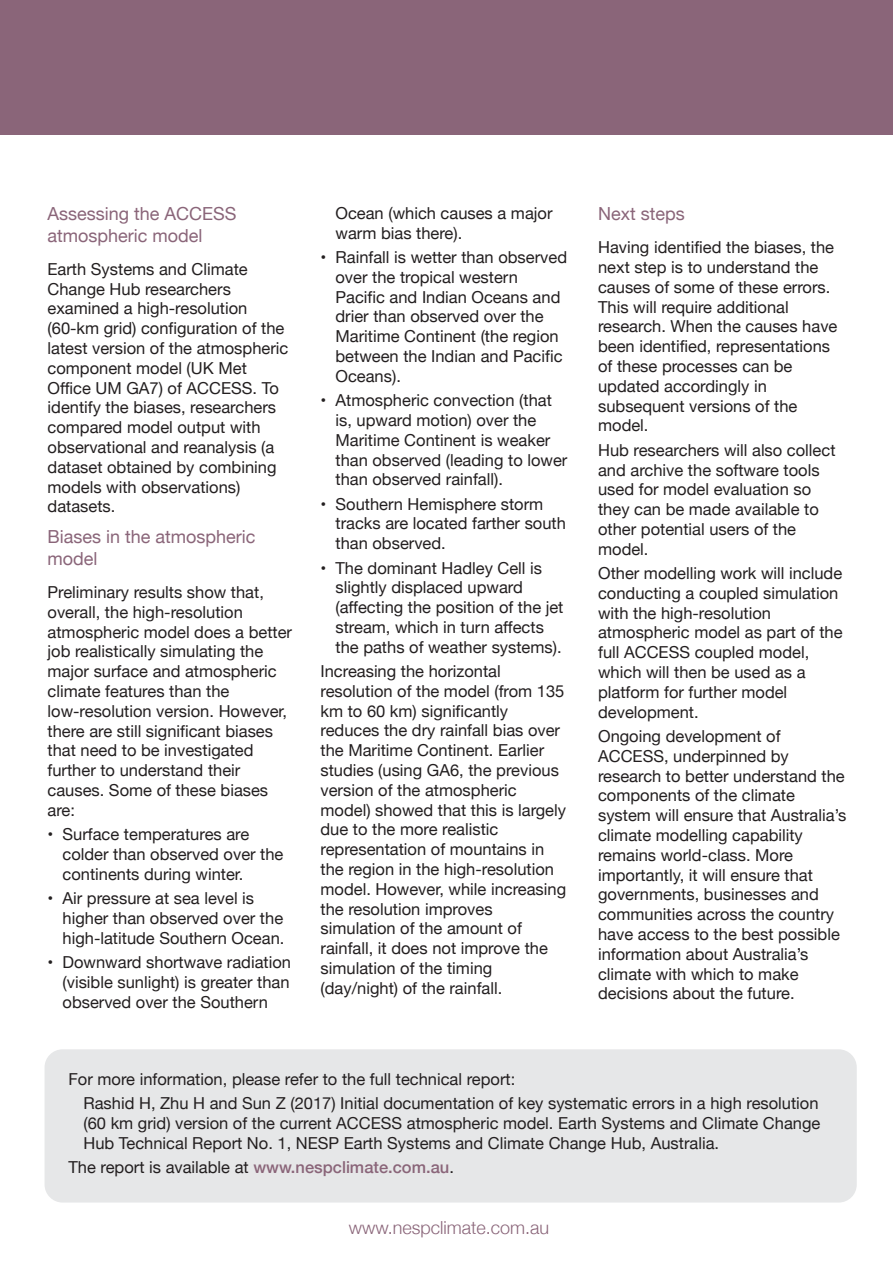
<style>
.page{position:relative;width:893px;height:1263px;background:#fff}
.page>*{position:absolute;margin:0;border:0;box-sizing:border-box;transform-origin:0 0}
.t1{font:18px/21.6px "Helvetica Neue";color:#8a6579}
.t2{font:300 18px "Helvetica Neue";color:#8a6579}
.t3{font:16.5px/19.8px "Helvetica Neue";color:#231f20}
.s1{font-weight:500;color:#8a6579}
</style>
<div class="page">
<div style="left:45px;top:1049px;width:812px;height:153px;background:#e6e7e8;border-radius:18px"></div>
<div style="left:0;top:0;width:893px;height:135px;background:#8a6579"></div>
<p class="t1" style="left:48px;top:204px;width:190px">Assessing the ACCESS atmospheric model</p>
<p class="t3" style="left:48px;top:260px;width:242px">Earth Systems and Climate<br>Change Hub researchers examined a high-resolution (60-km grid) configuration of the latest version of the atmospheric component model (UK Met<br>Office UM GA7) of ACCESS. To identify the biases, researchers compared model output with observational and reanalysis (a dataset obtained by combining models with observations) datasets.</p>
<p class="t1" style="left:48px;top:527px;width:210px">Biases in the atmospheric model</p>
<p class="t3" style="left:48px;top:583px;width:246px">Preliminary results show that, overall, the high-resolution atmospheric model does a better job realistically simulating the major surface and atmospheric climate features than the low-resolution version. However, there are still significant biases that need to be investigated further to understand their causes. Some of these biases are:</p>
<p class="t3" style="left:63px;top:825px;width:222px;text-indent:-15px">• Surface temperatures are colder than observed over the continents during winter.</p>
<p class="t3" style="left:63px;top:889px;width:223px;text-indent:-15px">• Air pressure at sea level is higher than observed over the high-latitude Southern Ocean.</p>
<p class="t3" style="left:63px;top:953px;width:230px;text-align:justify;text-indent:-15px">• Downward shortwave radiation (visible sunlight) is greater than observed over the Southern</p>
<p class="t3" style="left:335px;top:204px;width:218px">Ocean (which causes a major warm bias there).</p>
<p class="t3" style="left:335px;top:248px;width:233px;text-indent:-15px">• Rainfall is wetter than observed over the tropical western<br>Pacific and Indian Oceans and drier than observed over the<br>Maritime Continent (the region between the Indian and Pacific<br>Oceans).</p>
<p class="t3" style="left:335px;top:391px;width:233px;text-indent:-15px">• Atmospheric convection (that is, upward motion) over the<br>Maritime Continent is weaker than observed (leading to lower than observed rainfall).</p>
<p class="t3" style="left:335px;top:495px;width:232px;text-indent:-15px">• Southern Hemisphere storm tracks are located farther south than observed.</p>
<p class="t3" style="left:335px;top:559px;width:229px;text-indent:-15px">• The dominant Hadley Cell is slightly displaced upward (affecting the position of the jet stream, which in turn affects the paths of weather systems).</p>
<p class="t3" style="left:320px;top:662px;width:247px">Increasing the horizontal resolution of the model (from 135 km to 60 km) significantly reduces the dry rainfall bias over the Maritime Continent. Earlier studies (using GA6, the previous version of the atmospheric model) showed that this is largely due to the more realistic representation of mountains in the region in the high-resolution model. However, while increasing the resolution improves simulation of the amount of rainfall, it does not improve the simulation of the timing (day/night) of the rainfall.</p>
<p class="t1" style="left:598px;top:204px;width:88px">Next steps</p>
<p class="t3" style="left:598px;top:238px;width:241px">Having identified the biases, the next step is to understand the causes of some of these errors.<br>This will require additional research. When the causes have been identified, representations of these processes can be updated accordingly in subsequent versions of the model.</p>
<p class="t3" style="left:598px;top:441px;width:239px">Hub researchers will also collect and archive the software tools used for model evaluation so they can be made available to other potential users of the model.</p>
<p class="t3" style="left:598px;top:564px;width:246px">Other modelling work will include conducting a coupled simulation with the high-resolution atmospheric model as part of the full ACCESS coupled model, which will then be used as a platform for further model development.</p>
<p class="t3" style="left:598px;top:727px;width:250px">Ongoing development of<br>ACCESS, underpinned by research to better understand the components of the climate system will ensure that Australia’s climate modelling capability remains world-class. More importantly, it will ensure that governments, businesses and communities across the country have access to the best possible information about Australia’s climate with which to make decisions about the future.</p>
<p class="t3" style="left:83px;top:1068px;width:737px;line-height:24.3px;text-indent:-15px">For more information, please refer to the full technical report:<br>Rashid H, Zhu H and Sun Z (2017) Initial documentation of key systematic errors in a high resolution</p>
<p class="t3" style="left:83px;top:1114px;width:738px">(60 km grid) version of the current ACCESS atmospheric model. Earth Systems and Climate Change<br>Hub Technical Report No. 1, NESP Earth Systems and Climate Change Hub, Australia.</p>
<p class="t3" style="left:68px;top:1158px;width:387px">The report is available at <span class="s1">www.nespclimate.com.au</span>.</p>
<p class="t2" style="left:349px;top:1216px;width:202px">www.nespclimate.com.au</p>
</div>
